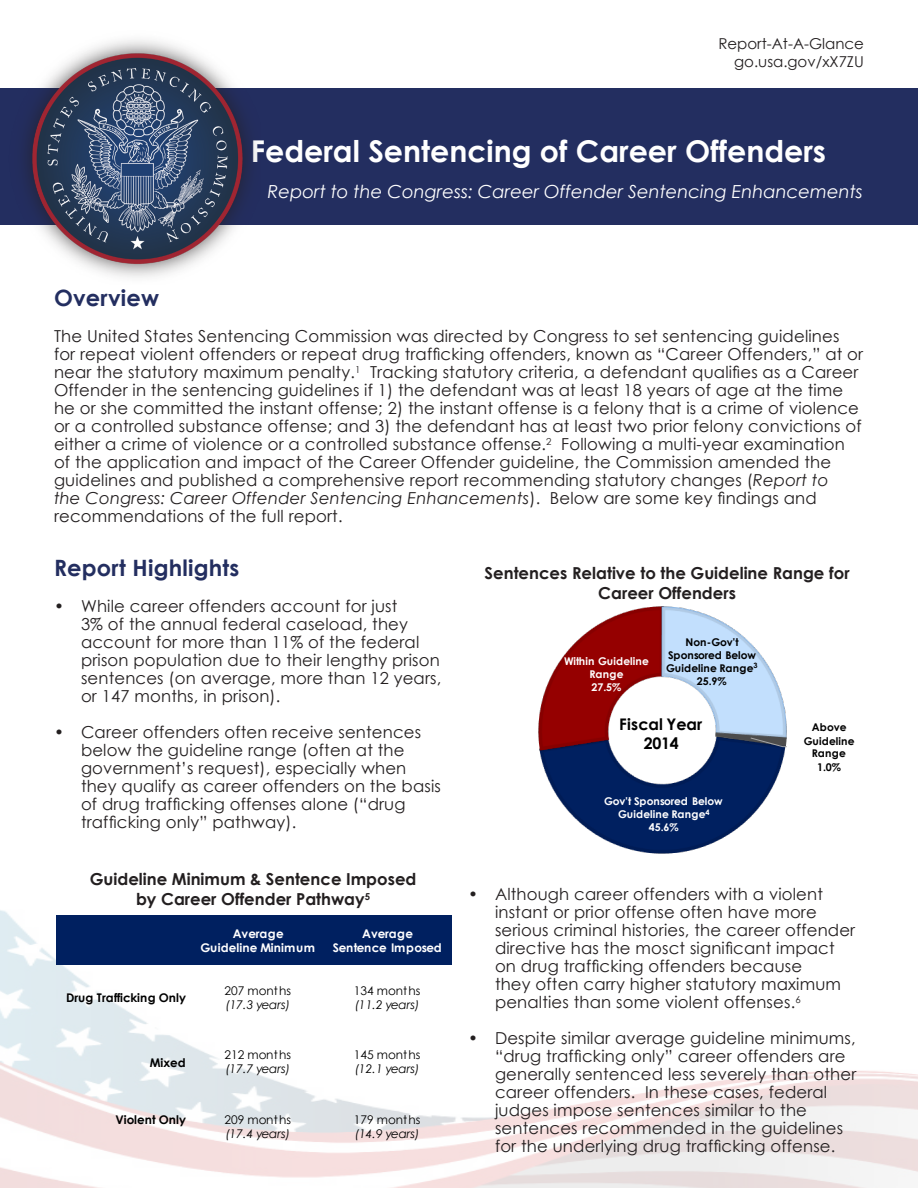
<style>
.page{position:relative;width:918px;height:1188px;background:#fff}
.page>*{position:absolute;margin:0;border:0;box-sizing:border-box;transform-origin:0 0}
.t1{font:700 30px "Century Gothic";color:#fff}
.t2{font:700 22.5px "Century Gothic";letter-spacing:.01em;color:#232e60}
.t3{font:italic 18px "Century Gothic";color:#fff}
.t4{font:16.5px/18px "Century Gothic";letter-spacing:.01em;color:#231f20}
.t5{font:700 16.5px/19.8px "Century Gothic";color:#231f20;text-align:center}
.t6{font:700 16.05px/19.4px "Century Gothic";letter-spacing:.005em;color:#000;text-align:center}
.t7{font:15px "Century Gothic";color:#231f20}
.t8{font:italic 12px/14.2px "Century Gothic";letter-spacing:.005em;color:#000}
.t9{font:700 12px "Century Gothic";color:#000}
.t10{font:700 12px/14.2px "Century Gothic";letter-spacing:.01em;color:#fff;text-align:center}
.t11{font:700 12px/14.2px "Century Gothic";letter-spacing:-.015em;color:#fff;text-align:center}
.t12{font:700 10.65px/13px "Century Gothic";letter-spacing:.01em;color:#000;text-align:center}
.t13{font:700 10.65px/13px "Century Gothic";letter-spacing:.01em;color:#fff;text-align:center}
.s1{font-style:italic}
.s2{font-style:normal}
</style>
<div class="page">
<img style="left:0;top:910px;width:918px;height:278px">
<div style="left:0;top:88px;width:918px;height:137px;background:#232e60"></div>
<img style="left:25px;top:40px;width:225px;height:238px">
<div style="left:56px;top:915px;width:137px;height:50px;background:#002060"></div>
<div style="left:193px;top:915px;width:130px;height:50px;background:#002060"></div>
<div style="left:323px;top:915px;width:129px;height:50px;background:#002060"></div>
<img style="left:539px;top:747px;width:247px;height:107px">
<img style="left:538px;top:606px;width:126px;height:145px">
<img style="left:660px;top:606px;width:127px;height:134px">
<img style="left:714px;top:732px;width:73px;height:15px">
<svg style="left:750px;top:737px;width:37px;height:10px"></svg>
<p class="t7" style="left:718px;top:33px;width:147px">Report-At-A-Glance</p>
<p class="t7" style="left:734px;top:51px;width:131px">go.usa.gov/xX7ZU</p>
<p class="t1" style="left:251px;top:128px;width:577px">Federal Sentencing of Career Offenders</p>
<p class="t3" style="left:268px;top:179px;width:597px">Report to the Congress: Career Offender Sentencing Enhancements</p>
<p class="t2" style="left:54px;top:281px;width:107px">Overview</p>
<p class="t4" style="left:54px;top:327px;width:811px">The United States Sentencing Commission was directed by Congress to set sentencing guidelines for repeat violent offenders or repeat drug trafficking offenders, known as “Career Offenders,” at or near the statutory maximum penalty.<sup>1</sup> Tracking statutory criteria, a defendant qualifies as a Career Offender in the sentencing guidelines if 1) the defendant was at least 18 years of age at the time he or she committed the instant offense; 2) the instant offense is a felony that is a crime of violence or a controlled substance offense; and 3) the defendant has at least two prior felony convictions of either a crime of violence or a controlled substance offense.<sup>2</sup> Following a multi-year examination of the application and impact of the Career Offender guideline, the Commission amended the guidelines and published a comprehensive report recommending statutory changes (<span class="s1">Report to<br>the Congress: Career Offender Sentencing Enhancements</span>). Below are some key findings and recommendations of the full report.</p>
<p class="t2" style="left:54px;top:551px;width:187px">Report Highlights</p>
<p class="t4" style="left:81px;top:597px;width:362px;text-indent:-27px">• While career offenders account for just<br>3% of the annual federal caseload, they account for more than 11% of the federal prison population due to their lengthy prison sentences (on average, more than 12 years, or 147 months, in prison).</p>
<p class="t4" style="left:81px;top:723px;width:361px;text-indent:-27px">• Career offenders often receive sentences below the guideline range (often at the government’s request), especially when they qualify as career offenders on the basis of drug trafficking offenses alone (“drug trafficking only” pathway).</p>
<p class="t5" style="left:485px;top:563px;width:366px">Sentences Relative to the Guideline Range for<br>Career Offenders</p>
<p class="t12" style="left:666px;top:635px;width:93px">Non-Gov't<br>Sponsored Below<br>Guideline Range<sup>3<br></sup>25.9%</p>
<p class="t13" style="left:564px;top:654px;width:86px">Within Guideline<br>Range<br>27.5%</p>
<p class="t6" style="left:619px;top:714px;width:85px">Fiscal Year<br>2014</p>
<p class="t12" style="left:804px;top:720px;width:52px">Above<br>Guideline<br>Range<br>1.0%</p>
<p class="t13" style="left:604px;top:794px;width:120px">Gov't Sponsored Below<br>Guideline Range<sup>4<br></sup>45.6%</p>
<p class="t5" style="left:90px;top:869px;width:328px">Guideline Minimum &amp; Sentence Imposed</p>
<p class="t5" style="left:136px;top:889px;width:236px">by Career Offender Pathway<sup>5</sup></p>
<p class="t10" style="left:200px;top:926px;width:116px">Average<br>Guideline Minimum</p>
<p class="t11" style="left:333px;top:926px;width:110px">Average<br>Sentence Imposed</p>
<p class="t9" style="left:66px;top:989px;width:121px">Drug Trafficking Only</p>
<p class="t8" style="left:224px;top:983px;width:68px"><span class="s2">207 months </span>(17.3 years)</p>
<p class="t8" style="left:354px;top:983px;width:68px"><span class="s2">134 months </span>(11.2 years)</p>
<p class="t9" style="left:150px;top:1053px;width:37px">Mixed</p>
<p class="t8" style="left:224px;top:1048px;width:68px"><span class="s2">212 months </span>(17.7 years)</p>
<p class="t8" style="left:354px;top:1048px;width:68px"><span class="s2">145 months </span>(12.1 years)</p>
<p class="t9" style="left:116px;top:1111px;width:72px">Violent Only</p>
<p class="t8" style="left:224px;top:1112px;width:68px"><span class="s2">209 months </span>(17.4 years)</p>
<p class="t8" style="left:354px;top:1112px;width:68px"><span class="s2">179 months </span>(14.9 years)</p>
<p class="t4" style="left:495px;top:885px;width:362px;text-indent:-27px">• Although career offenders with a violent instant or prior offense often have more serious criminal histories, the career offender directive has the mosct significant impact on drug trafficking offenders because<br>they often carry higher statutory maximum penalties than some violent offenses.<sup>6</sup></p>
<p class="t4" style="left:495px;top:1029px;width:363px;text-indent:-27px">• Despite similar average guideline minimums, “drug trafficking only” career offenders are generally sentenced less severely than other career offenders. In these cases, federal judges impose sentences similar to the sentences recommended in the guidelines for the underlying drug trafficking offense.</p>
</div>
